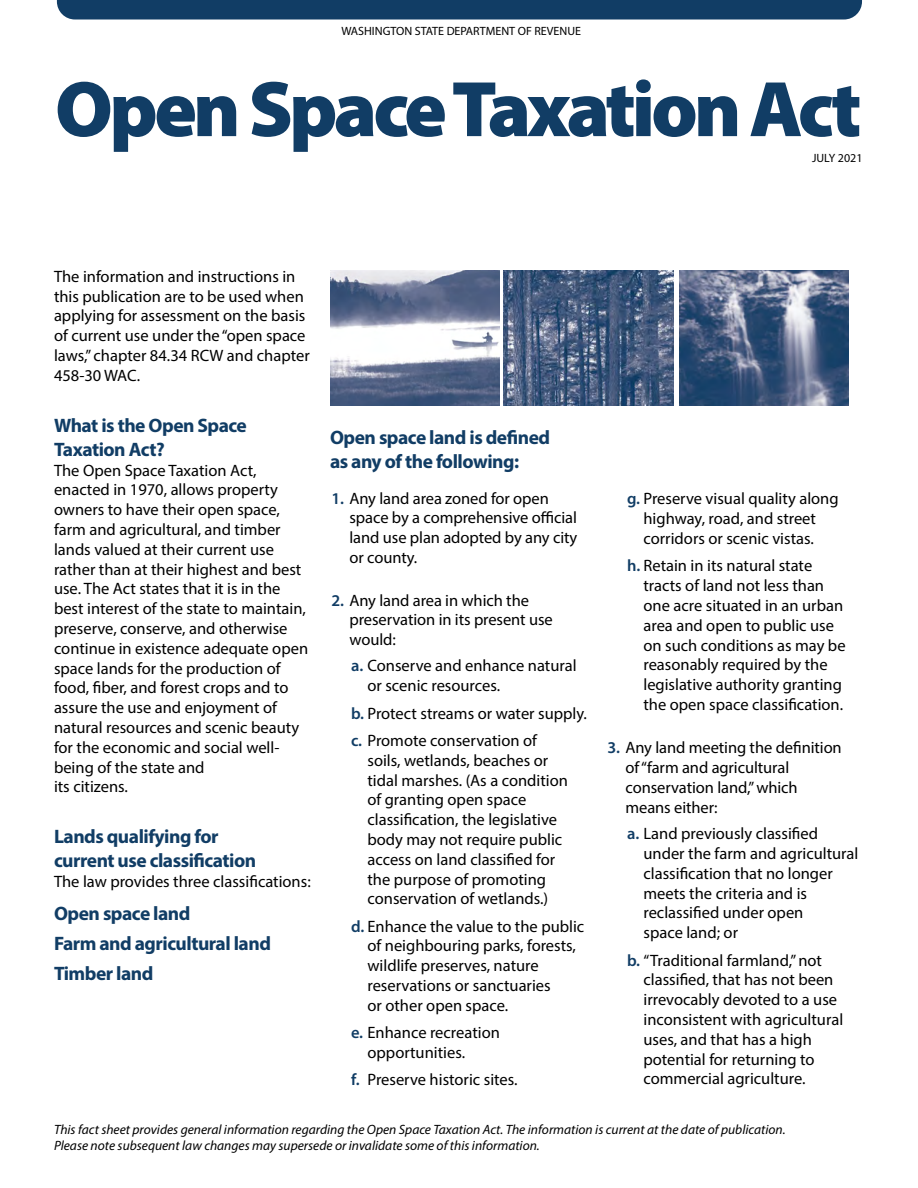
<style>
.page{position:relative;width:918px;height:1188px;background:#fff}
.page>*{position:absolute;margin:0;border:0;box-sizing:border-box;transform-origin:0 0}
.Main_heading{font:900 79.5px "Myriad Pro";letter-spacing:-.05em;color:#113d65}
.Headings{font:700 19.5px/24px "Myriad Pro";letter-spacing:-.025em;color:#113d65}
.copy{font:16.5px/19.8px "Myriad Pro";color:#000}
.italic{font:italic 13.5px/16.2px "Myriad Pro";color:#000}
.t1{font:12px "Myriad Pro";color:#000}
.s1{font-weight:600;color:#113d65}
</style>
<div class="page">
<div style="left:57px;top:0;width:805px;height:20px;background:#113d65"></div>
<img style="left:330px;top:270px;width:169px;height:135px">
<img style="left:679px;top:270px;width:170px;height:136px">
<img style="left:504px;top:270px;width:169px;height:136px">
<p class="t1" style="left:341px;top:24px;width:241px">WASHINGTON STATE DEPARTMENT OF REVENUE</p>
<p class="Main_heading" style="left:55px;top:56px;width:808px">Open Space Taxation Act</p>
<p class="t1" style="left:812px;top:151px;width:52px">JULY 2021</p>
<p class="copy" style="left:54px;top:266px;width:257px">The information and instructions in this publication are to be used when applying for assessment on the basis of current use under the “open space laws,” chapter 84.34 RCW and chapter<br>458-30 WAC.</p>
<p class="Headings" style="left:54px;top:413px;width:194px">What is the Open Space<br>Taxation Act?</p>
<p class="copy" style="left:54px;top:460px;width:256px">The Open Space Taxation Act, enacted in 1970, allows property owners to have their open space, farm and agricultural, and timber lands valued at their current use rather than at their highest and best use. The Act states that it is in the best interest of the state to maintain, preserve, conserve, and otherwise continue in existence adequate open space lands for the production of food, fiber, and forest crops and to assure the use and enjoyment of natural resources and scenic beauty for the economic and social well&shy;being of the state and<br>its citizens.</p>
<p class="Headings" style="left:54px;top:824px;width:204px">Lands qualifying for current use classification</p>
<p class="copy" style="left:54px;top:871px;width:258px">The law provides three classifications:</p>
<p class="Headings" style="left:54px;top:901px;width:138px">Open space land</p>
<p class="Headings" style="left:54px;top:931px;width:219px">Farm and agricultural land</p>
<p class="Headings" style="left:54px;top:961px;width:101px">Timber land</p>
<p class="Headings" style="left:330px;top:424px;width:222px">Open space land is defined as any of the following:</p>
<p class="copy" style="left:350px;top:488px;width:229px;text-indent:-18px"><span class="s1">1.</span> Any land area zoned for open space by a comprehensive official land use plan adopted by any city or county.</p>
<p class="copy" style="left:350px;top:590px;width:205px;text-indent:-18px"><span class="s1">2.</span> Any land area in which the preservation in its present use would:</p>
<p class="copy" style="left:368px;top:656px;width:211px;text-indent:-16px"><span class="s1">a.</span> Conserve and enhance natural or scenic resources.</p>
<p class="copy" style="left:351px;top:703px;width:238px"><span class="s1">b.</span> Protect streams or water supply.</p>
<p class="copy" style="left:368px;top:730px;width:202px;text-indent:-16px"><span class="s1">c.</span> Promote conservation of soils, wetlands, beaches or tidal marshes. (As a condition of granting open space classification, the legislative body may not require public access on land classified for the purpose of promoting conservation of wetlands.)</p>
<p class="copy" style="left:368px;top:916px;width:218px;text-indent:-16px"><span class="s1">d.</span> Enhance the value to the public of neighbouring parks, forests, wildlife preserves, nature reservations or sanctuaries<br>or other open space.</p>
<p class="copy" style="left:368px;top:1023px;width:134px;text-indent:-16px"><span class="s1">e.</span> Enhance recreation opportunities.</p>
<p class="copy" style="left:351px;top:1070px;width:168px"><span class="s1">f.</span> Preserve historic sites.</p>
<p class="copy" style="left:627px;top:489px;width:213px;text-align:center"><span class="s1">g.</span> Preserve visual quality along highway, road, and street corridors or scenic vistas.</p>
<p class="copy" style="left:644px;top:556px;width:204px;text-indent:-16px"><span class="s1">h.</span> Retain in its natural state tracts of land not less than one acre situated in an urban area and open to public use on such conditions as may be reasonably required by the legislative authority granting the open space classification.</p>
<p class="copy" style="left:626px;top:738px;width:218px;text-indent:-18px"><span class="s1">3.</span> Any land meeting the definition of “farm and agricultural conservation land,” which means either:</p>
<p class="copy" style="left:644px;top:823px;width:216px;text-indent:-16px"><span class="s1">a.</span> Land previously classified under the farm and agricultural classification that no longer meets the criteria and is reclassified under open<br>space land; or</p>
<p class="copy" style="left:644px;top:950px;width:201px;text-indent:-16px"><span class="s1">b.</span> “Traditional farmland,” not classified, that has not been irrevocably devoted to a use inconsistent with agricultural uses, and that has a high potential for returning to commercial agriculture.</p>
<p class="italic" style="left:54px;top:1121px;width:733px">This fact sheet provides general information regarding the Open Space Taxation Act. The information is current at the date of publication.<br>Please note subsequent law changes may supersede or invalidate some of this information.</p>
</div>
